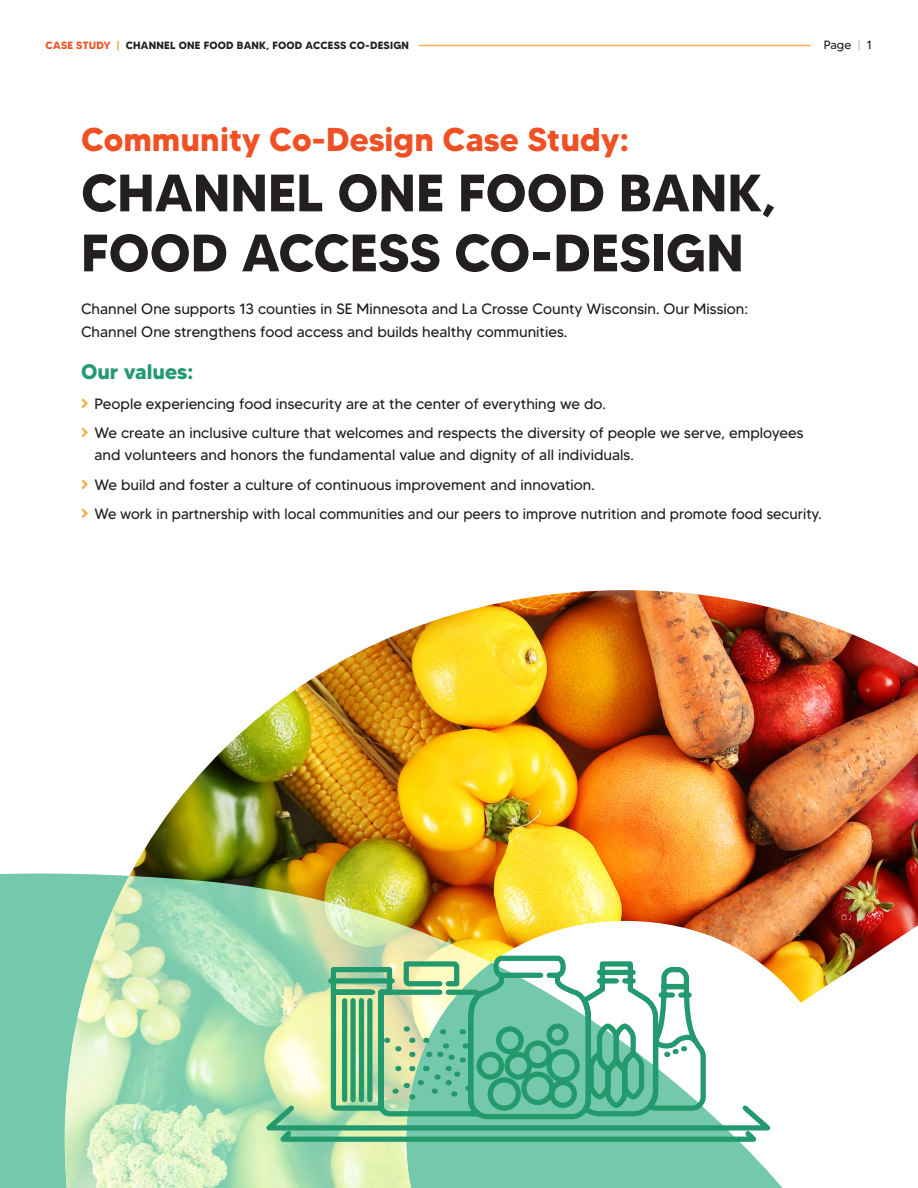
<style>
.page{position:relative;width:918px;height:1188px;background:#fff}
.page>*{position:absolute;margin:0;border:0;box-sizing:border-box;transform-origin:0 0}
.t1{font:700 52.5px/60px "MADETOMMY";color:#231f20}
.t2{font:700 33px "MADETOMMY";color:#f05024}
.t3{font:700 21px "MADETOMMY";color:#229a6e}
.t4{font:15px/22.5px "MADETOMMY";color:#231f20}
.t5{font:12px "MADETOMMY";color:#231f20}
.t6{font:700 10.5px "MADETOMMY";letter-spacing:.02em;color:#231f20}
.s1{color:#f05024}
.s2{color:#f6ad4b}
.s3{color:#bcbdc0}
</style>
<div class="page">
<hr style="left:419px;top:45px;width:392px;height:1px;background:#f6ad4b">
<img style="left:143px;top:590px;width:775px;height:403px">
<img style="left:0;top:851px;width:816px;height:337px">
<svg style="left:255px;top:953px;width:526px;height:191px"></svg>
<p class="t6" style="left:46px;top:39px;width:365px"><span class="s1">CASE STUDY</span> <span class="s2">|</span> CHANNEL ONE FOOD BANK, FOOD ACCESS CO-DESIGN</p>
<p class="t5" style="left:824px;top:38px;width:50px">Page <span class="s3">|</span> 1</p>
<p class="t2" style="left:81px;top:119px;width:549px">Community Co-Design Case Study:</p>
<p class="t1" style="left:81px;top:162px;width:697px">CHANNEL ONE FOOD BANK,<br>FOOD ACCESS CO-DESIGN</p>
<p class="t4" style="left:81px;top:297px;width:669px">Channel One supports 13 counties in SE Minnesota and La Crosse County Wisconsin. Our Mission:<br>Channel One strengthens food access and builds healthy communities.</p>
<p class="t3" style="left:81px;top:359px;width:114px">Our values:</p>
<p class="t4" style="left:94px;top:392px;width:513px">People experiencing food insecurity are at the center of everything we do.</p>
<p class="t4" style="left:94px;top:421px;width:711px">We create an inclusive culture that welcomes and respects the diversity of people we serve, employees and volunteers and honors the fundamental value and dignity of all individuals.</p>
<p class="t4" style="left:94px;top:473px;width:502px">We build and foster a culture of continuous improvement and innovation.</p>
<p class="t4" style="left:94px;top:502px;width:729px">We work in partnership with local communities and our peers to improve nutrition and promote food security.</p>
</div>
